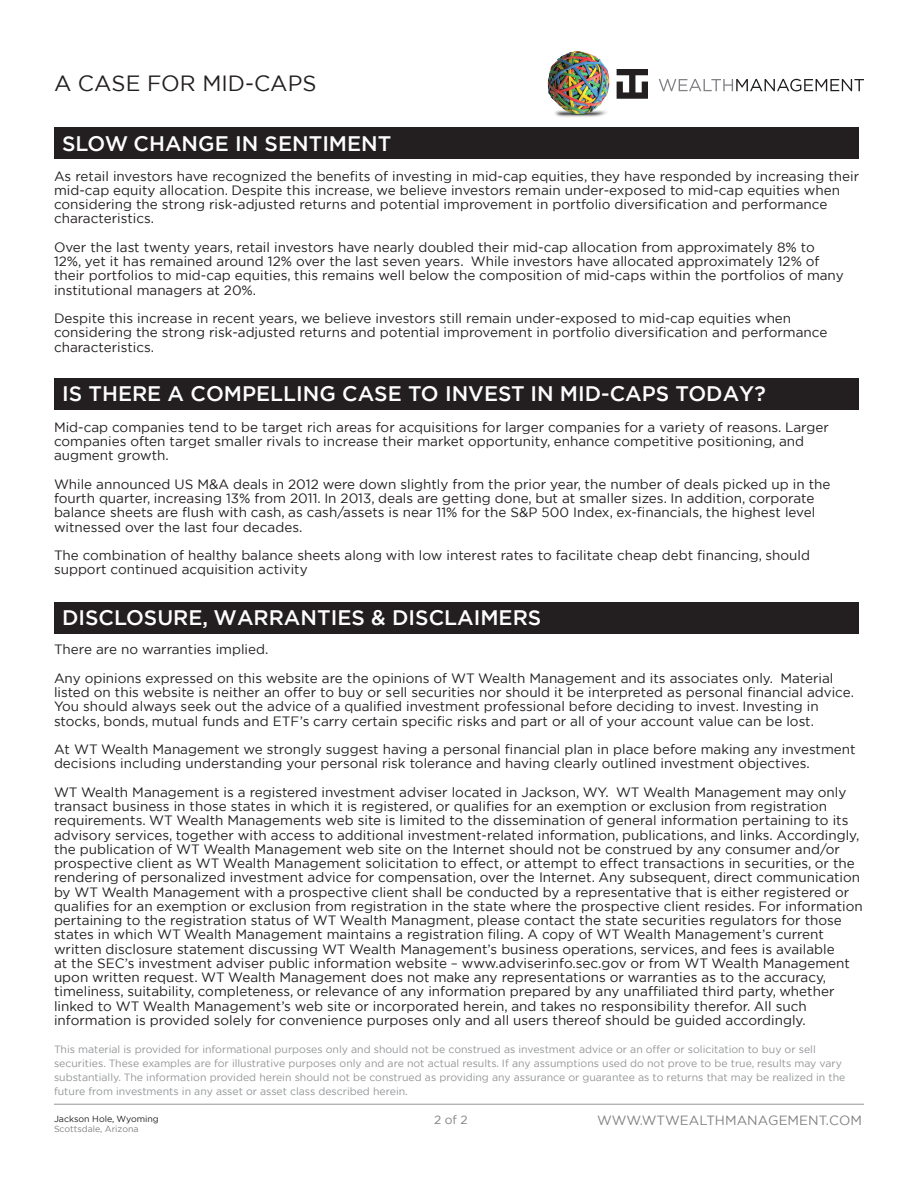
<style>
.page{position:relative;width:918px;height:1188px;background:#fff}
.page>*{position:absolute;margin:0;border:0;box-sizing:border-box;transform-origin:0 0}
.t1{font:22.05px "Gotham";color:#231f20}
.t2{font:500 21px "Gotham";color:#fff}
.t3{font:13.5px/14.2px "Gotham";color:#231f20}
.t4{font:13.35px "Gotham";color:#818285}
.t5{font:12px "Gotham";color:#818285}
.t6{font:10.5px/14.2px "Gotham";color:#939598}
.t7{font:8.85px "Gotham";color:#231f20}
.t8{font:8.85px "Gotham";color:#818285}
</style>
<div class="page">
<div style="left:54px;top:127px;width:805px;height:32px;background:#231f20"></div>
<div style="left:54px;top:378px;width:805px;height:31px;background:#231f20"></div>
<div style="left:54px;top:602px;width:805px;height:31px;background:#231f20"></div>
<hr style="left:54px;top:1104px;width:810px;height:1px;background:#939598">
<svg style="left:621px;top:69px;width:27px;height:30px"></svg>
<svg style="left:659px;top:79px;width:205px;height:12px"></svg>
<img style="left:547px;top:50px;width:74px;height:67px">
<p class="t1" style="left:54px;top:70px;width:264px">A CASE FOR MID-CAPS</p>
<p class="t2" style="left:62px;top:130px;width:331px">SLOW CHANGE IN SENTIMENT</p>
<p class="t3" style="left:54px;top:168px;width:807px">As retail investors have recognized the benefits of investing in mid-cap equities, they have responded by increasing their mid-cap equity allocation. Despite this increase, we believe investors remain under-exposed to mid-cap equities when considering the strong risk-adjusted returns and potential improvement in portfolio diversification and performance characteristics.</p>
<p class="t3" style="left:54px;top:240px;width:791px">Over the last twenty years, retail investors have nearly doubled their mid-cap allocation from approximately 8% to 12%, yet it has remained around 12% over the last seven years. While investors have allocated approximately 12% of their portfolios to mid-cap equities, this remains well below the composition of mid-caps within the portfolios of many institutional managers at 20%.</p>
<p class="t3" style="left:54px;top:311px;width:775px">Despite this increase in recent years, we believe investors still remain under-exposed to mid-cap equities when considering the strong risk-adjusted returns and potential improvement in portfolio diversification and performance characteristics.</p>
<p class="t2" style="left:62px;top:380px;width:705px">IS THERE A COMPELLING CASE TO INVEST IN MID-CAPS TODAY?</p>
<p class="t3" style="left:54px;top:420px;width:776px">Mid-cap companies tend to be target rich areas for acquisitions for larger companies for a variety of reasons. Larger companies often target smaller rivals to increase their market opportunity, enhance competitive positioning, and augment growth.</p>
<p class="t3" style="left:54px;top:477px;width:778px">While announced US M&amp;A deals in 2012 were down slightly from the prior year, the number of deals picked up in the fourth quarter, increasing 13% from 2011. In 2013, deals are getting done, but at smaller sizes. In addition, corporate balance sheets are flush with cash, as cash/assets is near 11% for the S&amp;P 500 Index, ex-financials, the highest level witnessed over the last four decades.</p>
<p class="t3" style="left:54px;top:548px;width:758px">The combination of healthy balance sheets along with low interest rates to facilitate cheap debt financing, should support continued acquisition activity</p>
<p class="t2" style="left:62px;top:604px;width:481px">DISCLOSURE, WARRANTIES &amp; DISCLAIMERS</p>
<p class="t3" style="left:54px;top:642px;width:216px">There are no warranties implied.</p>
<p class="t3" style="left:54px;top:671px;width:801px">Any opinions expressed on this website are the opinions of WT Wealth Management and its associates only. Material listed on this website is neither an offer to buy or sell securities nor should it be interpreted as personal financial advice.<br>You should always seek out the advice of a qualified investment professional before deciding to invest. Investing in stocks, bonds, mutual funds and ETF’s carry certain specific risks and part or all of your account value can be lost.</p>
<p class="t3" style="left:54px;top:742px;width:803px">At WT Wealth Management we strongly suggest having a personal financial plan in place before making any investment decisions including understanding your personal risk tolerance and having clearly outlined investment objectives.</p>
<p class="t3" style="left:54px;top:785px;width:810px">WT Wealth Management is a registered investment adviser located in Jackson, WY. WT Wealth Management may only transact business in those states in which it is registered, or qualifies for an exemption or exclusion from registration requirements. WT Wealth Managements web site is limited to the dissemination of general information pertaining to its advisory services, together with access to additional investment-related information, publications, and links. Accordingly, the publication of WT Wealth Management web site on the Internet should not be construed by any consumer and/or prospective client as WT Wealth Management solicitation to effect, or attempt to effect transactions in securities, or the rendering of personalized investment advice for compensation, over the Internet. Any subsequent, direct communication by WT Wealth Management with a prospective client shall be conducted by a representative that is either registered or qualifies for an exemption or exclusion from registration in the state where the prospective client resides. For information pertaining to the registration status of WT Wealth Managment, please contact the state securities regulators for those states in which WT Wealth Management maintains a registration filing. A copy of WT Wealth Management’s current written disclosure statement discussing WT Wealth Management’s business operations, services, and fees is available<br>at the SEC’s investment adviser public information website – www.adviserinfo.sec.gov or from WT Wealth Management upon written request. WT Wealth Management does not make any representations or warranties as to the accuracy, timeliness, suitability, completeness, or relevance of any information prepared by any unaffiliated third party, whether linked to WT Wealth Management’s web site or incorporated herein, and takes no responsibility therefor. All such information is provided solely for convenience purposes only and all users thereof should be guided accordingly.</p>
<p class="t6" style="left:54px;top:1042px;width:793px">This material is provided for informational purposes only and should not be construed as investment advice or an offer or solicitation to buy or sell securities. These examples are for illustrative purposes only and are not actual results. If any assumptions used do not prove to be true, results may vary substantially. The information provided herein should not be construed as providing any assurance or guarantee as to returns that may be realized in the future from investments in any asset or asset class described herein.</p>
<p class="t7" style="left:54px;top:1113px;width:106px">Jackson Hole, Wyoming</p>
<p class="t8" style="left:54px;top:1123px;width:86px">Scottsdale, Arizona</p>
<p class="t5" style="left:434px;top:1112px;width:35px">2 of 2</p>
<p class="t4" style="left:597px;top:1112px;width:266px">WWW.WTWEALTHMANAGEMENT.COM</p>
</div>
